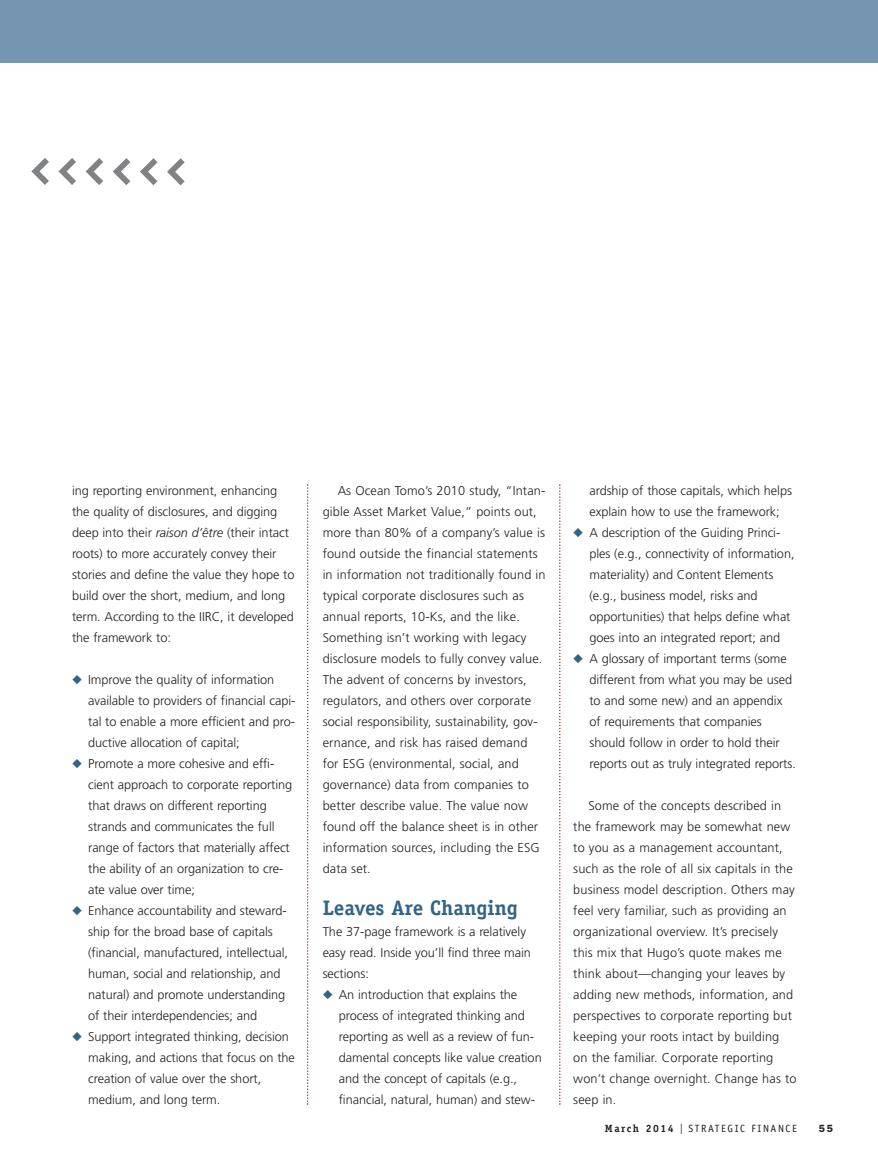
<style>
.page{position:relative;width:878px;height:1161px;background:#fff}
.page>*{position:absolute;margin:0;border:0;box-sizing:border-box;transform-origin:0 0}
.t1{font:700 21px "Officina Serif";color:#326485}
.t2{font:300 12.75px/21px "Frutiger";letter-spacing:-.005em;color:#231f20}
.t3{font:10.5px "Officina Sans";letter-spacing:.15em;color:#231f20}
.t4{font:600 10.5px "Franklin Gothic";color:#231f20}
.s1{font-style:italic}
.s2{color:#326485}
.s3{font-family:"Officina Serif";font-weight:700}
.s4{font-family:"Franklin Gothic";font-size:15px}
</style>
<div class="page">
<svg style="left:31px;top:158px;width:18px;height:27px"></svg>
<svg style="left:58px;top:158px;width:18px;height:27px"></svg>
<svg style="left:86px;top:158px;width:17px;height:27px"></svg>
<svg style="left:113px;top:158px;width:17px;height:27px"></svg>
<svg style="left:140px;top:158px;width:17px;height:27px"></svg>
<svg style="left:167px;top:158px;width:18px;height:27px"></svg>
<svg style="left:559px;top:484px;width:1px;height:621px"></svg>
<svg style="left:307px;top:484px;width:1px;height:621px"></svg>
<div style="left:0;top:0;width:878px;height:63px;background:#7695b0"></div>
<p class="t2" style="left:72px;top:481px;width:224px">ing reporting environment, enhancing the quality of disclosures, and digging deep into their <span class="s1">raison d’être</span> (their intact roots) to more accurately convey their stories and define the value they hope to build over the short, medium, and long term. According to the IIRC, it developed the framework to:</p>
<p class="t2" style="left:88px;top:670px;width:209px;text-indent:-16px"><span class="s2">◆</span> Improve the quality of information available to providers of financial capi&shy;tal to enable a more efficient and pro&shy;ductive allocation of capital;</p>
<p class="t2" style="left:88px;top:754px;width:206px;text-indent:-16px"><span class="s2">◆</span> Promote a more cohesive and effi&shy;cient approach to corporate reporting that draws on different reporting strands and communicates the full range of factors that materially affect the ability of an organization to cre&shy;ate value over time;</p>
<p class="t2" style="left:88px;top:901px;width:201px;text-indent:-16px"><span class="s2">◆</span> Enhance accountability and steward&shy;ship for the broad base of capitals (financial, manufactured, intellectual, human, social and relationship, and natural) and promote understanding of their interdependencies; and</p>
<p class="t2" style="left:88px;top:1027px;width:208px;text-indent:-16px"><span class="s2">◆</span> Support integrated thinking, decision making, and actions that focus on the creation of value over the short, medium, and long term.</p>
<p class="t2" style="left:322px;top:481px;width:224px;text-indent:15px">As Ocean Tomo’s 2010 study, “Intan&shy;gible Asset Market Value,” points out, more than 80% of a company’s value is found outside the financial statements in information not traditionally found in typical corporate disclosures such as annual reports, 10-Ks, and the like.<br>Something isn’t working with legacy disclosure models to fully convey value.<br>The advent of concerns by investors, regulators, and others over corporate social responsibility, sustainability, gov&shy;ernance, and risk has raised demand for ESG (environmental, social, and governance) data from companies to better describe value. The value now found off the balance sheet is in other information sources, including the ESG data set.</p>
<h1 class="t1" style="left:322px;top:900px;width:196px">Leaves Are Changing</h1>
<p class="t2" style="left:322px;top:922px;width:210px">The 37-page framework is a relatively easy read. Inside you’ll find three main sections:</p>
<p class="t2" style="left:339px;top:985px;width:204px;text-indent:-16px"><span class="s2">◆</span> An introduction that explains the process of integrated thinking and reporting as well as a review of fun&shy;damental concepts like value creation and the concept of capitals (e.g., financial, natural, human) and stew-</p>
<p class="t2" style="left:589px;top:481px;width:204px">ardship of those capitals, which helps explain how to use the framework;</p>
<p class="t2" style="left:589px;top:523px;width:207px;text-indent:-16px"><span class="s2">◆</span> A description of the Guiding Princi&shy;ples (e.g., connectivity of information, materiality) and Content Elements (e.g., business model, risks and opportunities) that helps define what goes into an integrated report; and</p>
<p class="t2" style="left:589px;top:649px;width:208px;text-indent:-16px"><span class="s2">◆</span> A glossary of important terms (some different from what you may be used to and some new) and an appendix of requirements that companies should follow in order to hold their reports out as truly integrated reports.</p>
<p class="t2" style="left:573px;top:796px;width:225px;text-indent:15px">Some of the concepts described in the framework may be somewhat new to you as a management accountant, such as the role of all six capitals in the business model description. Others may feel very familiar, such as providing an organizational overview. It’s precisely this mix that Hugo’s quote makes me think about—changing your leaves by adding new methods, information, and perspectives to corporate reporting but keeping your roots intact by building on the familiar. Corporate reporting won’t change overnight. Change has to seep in.</p>
<p class="t3" style="left:605px;top:1125px;width:193px"><span class="s3">March 2014</span> <span class="s4">I</span> STRATEGIC FINANCE</p>
<p class="t4" style="left:818px;top:1125px;width:16px">55</p>
</div>
